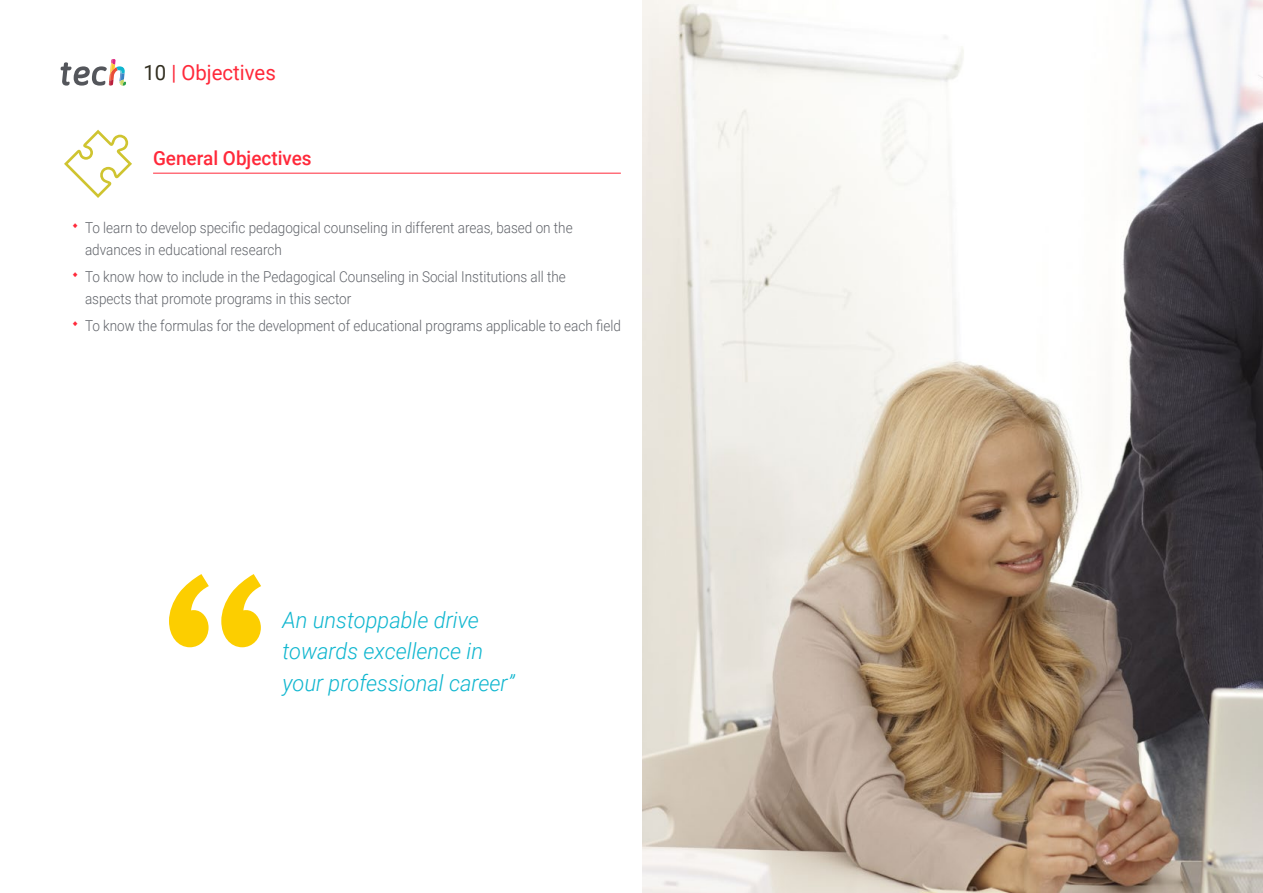
<style>
.page{position:relative;width:1263px;height:893px;background:#fff}
.page>*{position:absolute;margin:0;border:0;box-sizing:border-box;transform-origin:0 0}
.t1{font:italic 300 22.5px/31.5px "Roboto";color:#0fb6cf}
.t2{font:21px "Roboto";color:#ff293a}
.t3{font:500 19.5px "Roboto";color:#ff293a}
.t4{font:300 15px/22.5px "Roboto";color:#61646a;scale:.9 1}
.s1{color:#312e20}
.s2{color:#fc2a3b}
</style>
<div class="page">
<img style="left:642px;top:0;width:621px;height:893px">
<hr style="left:153px;top:173px;width:468px;height:1px;background:#ff293a">
<svg style="left:64px;top:130px;width:68px;height:68px"></svg>
<svg style="left:169px;top:574px;width:92px;height:73px"></svg>
<svg style="left:61px;top:59px;width:65px;height:27px"></svg>
<h2 class="t2" style="left:144px;top:57px;width:134px"><span class="s1">10</span> <span class="s2">|</span> Objectives</h2>
<h3 class="t3" style="left:153px;top:144px;width:160px">General Objectives</h3>
<p class="t4" style="left:85px;top:215px;width:543px">To learn to develop specific pedagogical counseling in different areas, based on the advances in educational research</p>
<p class="t4" style="left:85px;top:265px;width:536px">To know how to include in the Pedagogical Counseling in Social Institutions all the aspects that promote programs in this sector</p>
<p class="t4" style="left:85px;top:314px;width:597px">To know the formulas for the development of educational programs applicable to each field</p>
<h1 class="t1" style="left:282px;top:603px;width:234px">An unstoppable drive towards excellence in your professional career”</h1>
</div>
